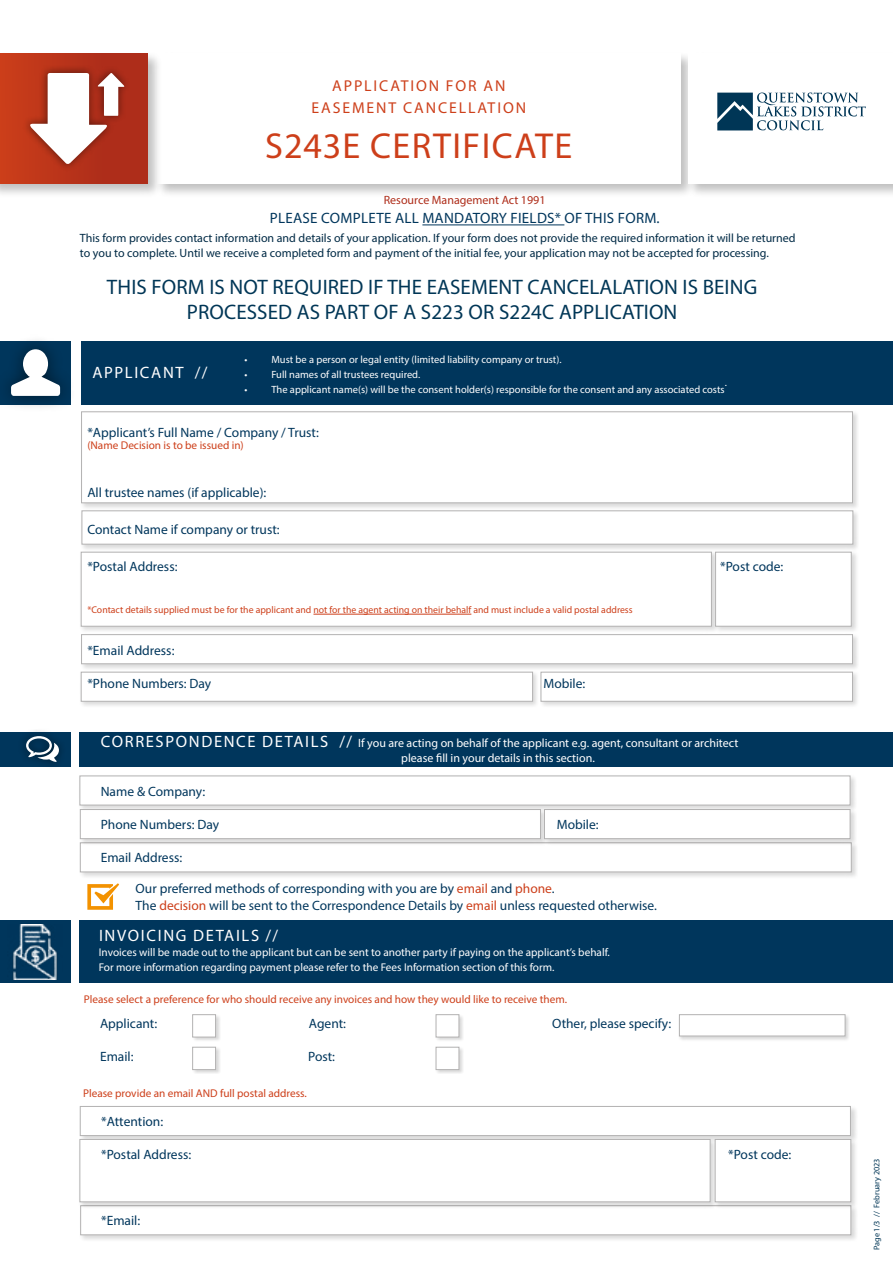
<style>
.page{position:relative;width:893px;height:1263px;background:#fff}
.page>*{position:absolute;margin:0;border:0;box-sizing:border-box;transform-origin:0 0}
.t1{font:36.15px "Myriad Pro";letter-spacing:.04em;color:#cd3f1a}
.t2{font:21px/25.2px "Myriad Pro";letter-spacing:.005em;color:#003656;text-align:center}
.t3{font:16.5px "Myriad Pro";letter-spacing:.1em;color:#fff}
.t4{font:15.75px/22.5px "Myriad Pro";letter-spacing:.12em;color:#cd3f1a;text-align:center}
.t5{font:15px "Myriad Pro";letter-spacing:.02em;color:#00365c}
.t6{font:13.5px/16.5px "Myriad Pro";color:#00365c}
.t7{font:12px/15px "Myriad Pro";color:#002a45}
.t8{font:12px/15px "Myriad Pro";color:#fff}
.t9{font:12px "Myriad Pro";color:#ae2d1a}
.t10{font:11.25px/15px "Myriad Pro";color:#fff}
.t11{font:11.25px "Myriad Pro";color:#cd3f1a}
.t12{font:10.5px "Myriad Pro";color:#fff}
.t13{font:9.75px "Myriad Pro";color:#cd3f1a}
.t14{font:8.25px "Myriad Pro";color:#003656}
.s1{font-size:16.5px}
.s2{color:#cd3f1a}
</style>
<div class="page">
<div style="left:82px;top:341px;width:811px;height:63px;background:#00365c"></div>
<div style="left:79px;top:732px;width:814px;height:34px;background:#00365c"></div>
<div style="left:0;top:732px;width:71px;height:34px;background:#00365c"></div>
<div style="left:79px;top:775px;width:778px;height:37px;background:#000;opacity:.15"></div>
<div style="left:79px;top:775px;width:771px;height:30px;background:#fff;border:1px solid #b3b2b2"></div>
<div style="left:79px;top:841px;width:779px;height:38px;background:#000;opacity:.15"></div>
<div style="left:80px;top:842px;width:772px;height:30px;background:#fff;border:1px solid #b3b2b2"></div>
<div style="left:79px;top:808px;width:468px;height:38px;background:#000;opacity:.15"></div>
<div style="left:80px;top:809px;width:461px;height:30px;background:#fff;border:1px solid #b3b2b2"></div>
<div style="left:543px;top:808px;width:314px;height:38px;background:#000;opacity:.15"></div>
<div style="left:544px;top:809px;width:306px;height:30px;background:#fff;border:1px solid #b3b2b2"></div>
<div style="left:0;top:333px;width:76px;height:80px;background:#000;opacity:.5"></div>
<svg style="left:11px;top:349px;width:49px;height:47px"></svg>
<div style="left:18px;top:728px;width:48px;height:42px;background:#000;opacity:.5"></div>
<svg style="left:26px;top:736px;width:33px;height:26px"></svg>
<svg style="left:87px;top:883px;width:32px;height:27px"></svg>
<div style="left:79px;top:1204px;width:779px;height:38px;background:#000;opacity:.15"></div>
<div style="left:80px;top:1205px;width:771px;height:30px;background:#fff;border:1px solid #b3b2b2"></div>
<div style="left:79px;top:920px;width:814px;height:63px;background:#00365c"></div>
<div style="left:0;top:920px;width:71px;height:63px;background:#00365c"></div>
<div style="left:79px;top:1105px;width:779px;height:38px;background:#dfdfdf"></div>
<div style="left:80px;top:1106px;width:771px;height:30px;background:#fff;border:1px solid #b3b2b2"></div>
<div style="left:79px;top:1138px;width:639px;height:71px;background:#000;opacity:.15"></div>
<div style="left:79px;top:1139px;width:631px;height:63px;background:#fff;border:1px solid #b3b2b2"></div>
<div style="left:714px;top:1138px;width:144px;height:71px;background:#000;opacity:.15"></div>
<div style="left:715px;top:1139px;width:136px;height:63px;background:#fff;border:1px solid #b3b2b2"></div>
<img style="left:13px;top:925px;width:44px;height:55px">
<div style="left:192px;top:1014px;width:29px;height:27px;background:#000;opacity:.15"></div>
<div style="left:192px;top:1014px;width:24px;height:23px;background:#fff;border:1px solid #b3b2b2"></div>
<div style="left:435px;top:1014px;width:29px;height:27px;background:#000;opacity:.15"></div>
<div style="left:436px;top:1014px;width:23px;height:23px;background:#fff;border:1px solid #b3b2b2"></div>
<div style="left:679px;top:1014px;width:171px;height:27px;background:#000;opacity:.15"></div>
<div style="left:679px;top:1014px;width:166px;height:22px;background:#fff;border:1px solid #b3b2b2"></div>
<div style="left:435px;top:1046px;width:29px;height:27px;background:#000;opacity:.15"></div>
<div style="left:436px;top:1047px;width:23px;height:23px;background:#fff;border:1px solid #b3b2b2"></div>
<div style="left:192px;top:1046px;width:29px;height:27px;background:#000;opacity:.15"></div>
<div style="left:192px;top:1047px;width:24px;height:23px;background:#fff;border:1px solid #b3b2b2"></div>
<div style="left:80px;top:411px;width:779px;height:99px;background:#000;opacity:.15"></div>
<div style="left:81px;top:411px;width:772px;height:92px;background:#fff;border:1px solid #b3b2b2"></div>
<div style="left:81px;top:510px;width:778px;height:42px;background:#000;opacity:.15"></div>
<div style="left:82px;top:510px;width:771px;height:34px;background:#fff;border:1px solid #b3b2b2"></div>
<div style="left:540px;top:671px;width:319px;height:37px;background:#000;opacity:.15"></div>
<div style="left:541px;top:672px;width:312px;height:30px;background:#fff;border:1px solid #b3b2b2"></div>
<div style="left:80px;top:671px;width:459px;height:37px;background:#000;opacity:.15"></div>
<div style="left:81px;top:672px;width:452px;height:30px;background:#fff;border:1px solid #b3b2b2"></div>
<div style="left:80px;top:551px;width:639px;height:82px;background:#000;opacity:.15"></div>
<div style="left:81px;top:552px;width:631px;height:75px;background:#fff;border:1px solid #b3b2b2"></div>
<div style="left:714px;top:551px;width:144px;height:82px;background:#000;opacity:.15"></div>
<div style="left:715px;top:552px;width:137px;height:75px;background:#fff;border:1px solid #b3b2b2"></div>
<div style="left:80px;top:633px;width:779px;height:38px;background:#000;opacity:.15"></div>
<div style="left:82px;top:635px;width:770px;height:29px;background:#fff"></div>
<div style="left:81px;top:634px;width:772px;height:30px;border:1px solid #b3b2b2"></div>
<hr style="left:313px;top:614px;width:158px;height:1px;background:#cd3f1a">
<div style="left:156px;top:52px;width:538px;height:145px;background:#000;opacity:.25"></div>
<div style="left:157px;top:53px;width:523px;height:131px;background:#fff"></div>
<div style="left:0;top:52px;width:162px;height:145px;background:#000;opacity:.25"></div>
<div style="left:0;top:53px;width:148px;height:131px;background:linear-gradient(to right,#c93d1a,#a82a1a)"></div>
<div style="left:687px;top:52px;width:206px;height:145px;background:#000;opacity:.25"></div>
<div style="left:689px;top:53px;width:204px;height:131px;background:#fff"></div>
<hr style="left:422px;top:225px;width:142px;height:1px;background:#00365c">
<svg style="left:717px;top:92px;width:149px;height:38px"></svg>
<div style="left:22px;top:65px;width:110px;height:107px;background:#000;opacity:.5"></div>
<svg style="left:27px;top:72px;width:98px;height:93px"></svg>
<p class="t4" style="left:312px;top:74px;width:216px">APPLICATION FOR AN<br>EASEMENT CANCELLATION</p>
<h1 class="t1" style="left:265px;top:124px;width:309px">S243E CERTIFICATE</h1>
<p class="t9" style="left:384px;top:192px;width:163px">Resource Management Act 1991</p>
<p class="t5" style="left:270px;top:209px;width:391px">PLEASE COMPLETE ALL MANDATORY FIELDS* OF THIS FORM.</p>
<p class="t7" style="left:80px;top:231px;width:717px">This form provides contact information and details of your application. If your form does not provide the required information it will be returned to you to complete. Until we receive a completed form and payment of the initial fee, your application may not be accepted for processing.</p>
<h2 class="t2" style="left:107px;top:274px;width:652px">THIS FORM IS NOT REQUIRED IF THE EASEMENT CANCELALATION IS BEING<br>PROCESSED AS PART OF A S223 OR S224C APPLICATION</h2>
<p class="t3" style="left:92px;top:363px;width:117px">APPLICANT //</p>
<p class="t12" style="left:244px;top:353px;width:319px">• Must be a person or legal entity (limited liability company or trust).</p>
<p class="t12" style="left:244px;top:368px;width:177px">• Full names of all trustees required.</p>
<p class="t12" style="left:244px;top:383px;width:482px">• The applicant name(s) will be the consent holder(s) responsible for the consent and any associated costs</p>
<p class="t12" style="left:725px;top:376px;width:4px">.</p>
<p class="t6" style="left:87px;top:424px;width:233px">*Applicant’s Full Name / Company / Trust:</p>
<p class="t11" style="left:87px;top:438px;width:158px">(Name Decision is to be issued in)</p>
<p class="t6" style="left:87px;top:483px;width:180px">All trustee names (if applicable):</p>
<p class="t6" style="left:87px;top:521px;width:194px">Contact Name if company or trust:</p>
<p class="t6" style="left:87px;top:558px;width:92px">*Postal Address:</p>
<p class="t6" style="left:720px;top:558px;width:65px">*Post code:</p>
<p class="t13" style="left:87px;top:604px;width:547px">*Contact details supplied must be for the applicant and not for the agent acting on their behalf and must include a valid postal address</p>
<p class="t6" style="left:87px;top:642px;width:89px">*Email Address:</p>
<p class="t6" style="left:87px;top:675px;width:125px">*Phone Numbers: Day</p>
<p class="t6" style="left:543px;top:675px;width:43px">Mobile:</p>
<p class="t8" style="left:401px;top:735px;width:339px;text-indent:-300px"><span class="s1">CORRESPONDENCE DETAILS //</span> If you are acting on behalf of the applicant e.g. agent, consultant or architect please fill in your details in this section.</p>
<p class="t6" style="left:101px;top:783px;width:106px">Name &amp; Company:</p>
<p class="t6" style="left:101px;top:816px;width:120px">Phone Numbers: Day</p>
<p class="t6" style="left:557px;top:816px;width:43px">Mobile:</p>
<p class="t6" style="left:101px;top:848px;width:83px">Email Address:</p>
<p class="t6" style="left:136px;top:880px;width:523px">Our preferred methods of corresponding with you are by <span class="s2">email</span> and <span class="s2">phone</span>.<br>The <span class="s2">decision</span> will be sent to the Correspondence Details by <span class="s2">email</span> unless requested otherwise.</p>
<p class="t3" style="left:99px;top:925px;width:181px">INVOICING DETAILS //</p>
<p class="t10" style="left:99px;top:944px;width:513px">Invoices will be made out to the applicant but can be sent to another party if paying on the applicant’s behalf.<br>For more information regarding payment please refer to the Fees Information section of this form.</p>
<p class="t11" style="left:84px;top:992px;width:485px">Please select a preference for who should receive any invoices and how they would like to receive them.</p>
<p class="t6" style="left:100px;top:1015px;width:59px">Applicant:</p>
<p class="t6" style="left:309px;top:1015px;width:39px">Agent:</p>
<p class="t6" style="left:552px;top:1015px;width:121px">Other, please specify:</p>
<p class="t6" style="left:100px;top:1048px;width:35px">Email:</p>
<p class="t6" style="left:308px;top:1048px;width:28px">Post:</p>
<p class="t11" style="left:83px;top:1086px;width:225px">Please provide an email AND full postal address.</p>
<p class="t6" style="left:101px;top:1113px;width:64px">*Attention:</p>
<p class="t6" style="left:101px;top:1146px;width:92px">*Postal Address:</p>
<p class="t6" style="left:728px;top:1146px;width:65px">*Post code:</p>
<p class="t6" style="left:101px;top:1212px;width:41px">*Email:</p>
<p class="t14" style="left:872px;top:1250px;width:94px;rotate:-90deg">Page 1/3 // February 2023</p>
</div>
